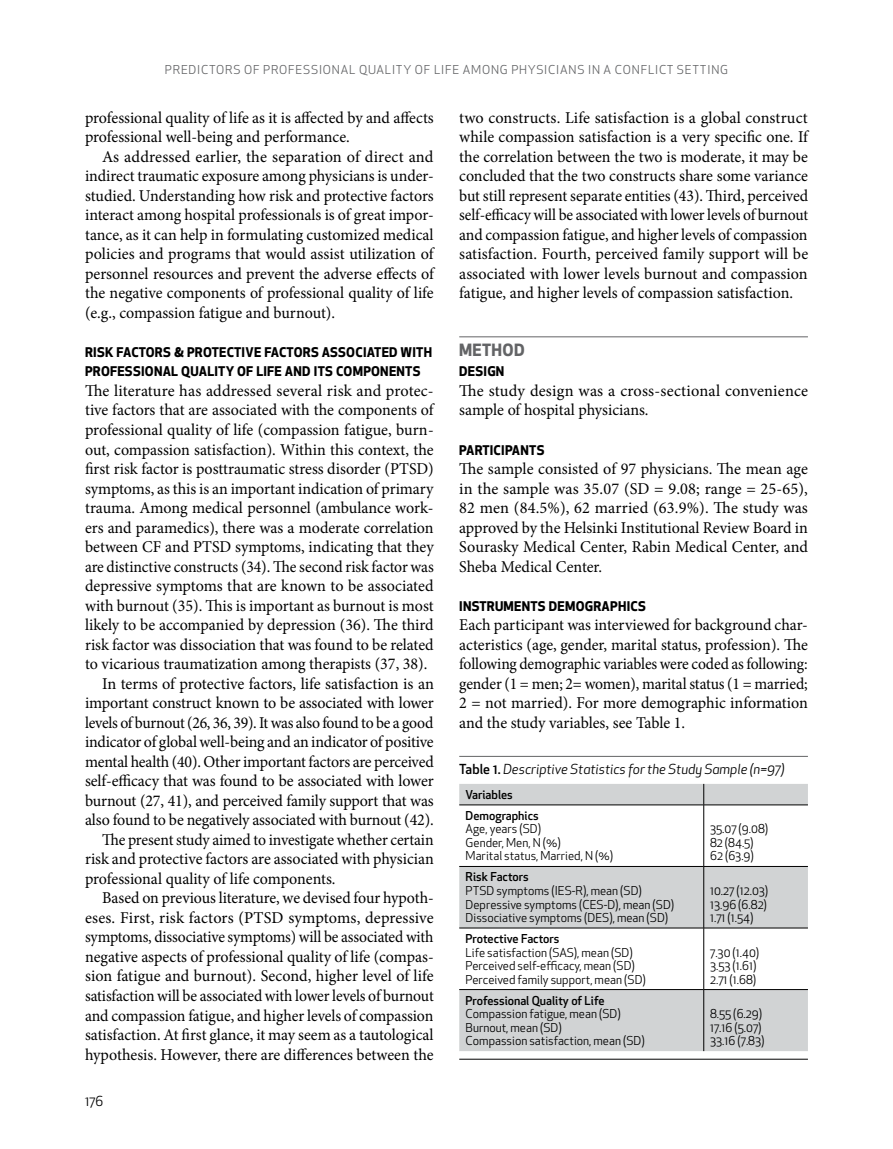
<style>
.page{position:relative;width:893px;height:1149px;background:#fff}
.page>*{position:absolute;margin:0;border:0;box-sizing:border-box;transform-origin:0 0}
.t1{font:16.5px/19.5px "Minion Pro";letter-spacing:-.005em;color:#000;text-align:justify}
.t2{font:16.5px "Minion Pro";letter-spacing:-.005em;color:#000;scale:.95 1}
.t3{font:16.5px "Minion Pro";letter-spacing:-.005em;color:#000;scale:.96 1}
.t4{font:700 16.5px "Apex New";letter-spacing:.02em;color:#636466}
.t5{font:italic 13.5px "Apex New";color:#000}
.t6{font:13.5px "Apex New";color:#000}
.t7{font:700 13.05px/19.5px "Apex New";letter-spacing:.02em;color:#000}
.t8{font:12px/13.5px "Apex New";color:#000}
.t9{font:500 12px/21px "Apex New";color:#000}
.t10{font:12px "Apex New";letter-spacing:.065em;color:#636466}
.s1{font-weight:500;font-style:normal}
</style>
<div class="page">
<hr style="left:459px;top:336px;width:349px;height:1px;background:#636466">
<hr style="left:459px;top:755px;width:349px;height:1px;background:#636466">
<svg style="left:459px;top:783px;width:349px;height:267px;fill:#d1d3d4"></svg>
<svg style="left:703px;top:783px;width:1px;height:21px"></svg>
<hr style="left:459px;top:804px;width:245px;height:1px;background:#000">
<hr style="left:704px;top:804px;width:104px;height:1px;background:#000">
<hr style="left:703px;top:804px;width:1px;height:62px;background:#000">
<hr style="left:459px;top:865px;width:245px;height:1px;background:#000">
<hr style="left:704px;top:865px;width:104px;height:1px;background:#000">
<hr style="left:703px;top:866px;width:1px;height:61px;background:#000">
<hr style="left:459px;top:927px;width:245px;height:1px;background:#000">
<hr style="left:704px;top:927px;width:104px;height:1px;background:#000">
<hr style="left:703px;top:927px;width:1px;height:62px;background:#000">
<hr style="left:459px;top:988px;width:245px;height:1px;background:#000">
<hr style="left:704px;top:988px;width:104px;height:1px;background:#000">
<hr style="left:703px;top:989px;width:1px;height:61px;background:#000">
<hr style="left:459px;top:1058px;width:349px;height:1px;background:#000">
<p class="t10" style="left:165px;top:62px;width:16px">Predict</p>
<p class="t10" style="left:216px;top:62px;width:80px">ors of Professi</p>
<p class="t10" style="left:323px;top:62px;width:77px">onal Quality</p>
<p class="t10" style="left:415px;top:62px;width:27px">of Life</p>
<p class="t10" style="left:463px;top:62px;width:65px">among Physicians</p>
<p class="t10" style="left:588px;top:62px;width:74px">in a Conflict</p>
<p class="t10" style="left:677px;top:62px;width:16px">Settin</p>
<p class="t10" style="left:720px;top:62px;width:9px">g</p>
<p class="t1" style="left:85px;top:108px;width:350px">professional quality of life as it is affected by and affects professional well-being and performance.</p>
<p class="t1" style="left:85px;top:147px;width:350px;text-indent:17px">As addressed earlier, the separation of direct and indirect traumatic exposure among physicians is under&shy;studied. Understanding how risk and protective factors interact among hospital professionals is of great impor&shy;tance, as it can help in formulating customized medical policies and programs that would assist utilization of personnel resources and prevent the adverse effects of the negative components of professional quality of life (e.g., compassion fatigue and burnout).</p>
<p class="t7" style="left:85px;top:342px;width:349px">RI SK FACTORS &amp; PROTECTIVE FACTORS ASSOCIATED WITH<br>PROFESSIONAL QUALITY OF LIFE AND ITS COMPONENTS</p>
<p class="t1" style="left:85px;top:381px;width:350px">The literature has addressed several risk and protec-</p>
<p class="t1" style="left:85px;top:400px;width:350px">tive factors that are associated with the components of</p>
<p class="t1" style="left:85px;top:420px;width:350px">professional quality of life (compassion fatigue, burn-</p>
<p class="t1" style="left:85px;top:439px;width:350px">out, compassion satisfaction). Within this context, the</p>
<p class="t1" style="left:85px;top:459px;width:350px">first risk factor is posttraumatic stress disorder (PTSD)</p>
<p class="t1" style="left:85px;top:478px;width:350px">symptoms, as this is an important indication of primary</p>
<p class="t1" style="left:85px;top:498px;width:350px">trauma. Among medical personnel (ambulance work-</p>
<p class="t1" style="left:85px;top:517px;width:350px">ers and paramedics), there was a moderate correlation</p>
<p class="t1" style="left:85px;top:537px;width:350px">between CF and PTSD symptoms, indicating that they</p>
<p class="t2" style="left:85px;top:555px;width:369px">are distinctive constructs (34). The second risk factor was</p>
<p class="t1" style="left:85px;top:576px;width:350px">depressive symptoms that are known to be associated</p>
<p class="t1" style="left:85px;top:595px;width:350px">with burnout (35). This is important as burnout is most</p>
<p class="t1" style="left:85px;top:615px;width:350px">likely to be accompanied by depression (36). The third</p>
<p class="t1" style="left:85px;top:634px;width:350px">risk factor was dissociation that was found to be related</p>
<p class="t1" style="left:85px;top:654px;width:344px">to vicarious traumatization among therapists (37, 38).</p>
<p class="t1" style="left:102px;top:673px;width:333px">In terms of protective factors, life satisfaction is an</p>
<p class="t1" style="left:85px;top:693px;width:350px">important construct known to be associated with lower</p>
<p class="t2" style="left:85px;top:711px;width:368px">levels of burnout (26, 36, 39). It was also found to be a good</p>
<p class="t1" style="left:85px;top:732px;width:350px">indicator of global well-being and an indicator of positive</p>
<p class="t3" style="left:85px;top:750px;width:365px">mental health (40). Other important factors are perceived</p>
<p class="t1" style="left:85px;top:771px;width:350px">self-efficacy that was found to be associated with lower</p>
<p class="t1" style="left:85px;top:790px;width:350px">burnout (27, 41), and perceived family support that was</p>
<p class="t1" style="left:85px;top:810px;width:350px">also found to be negatively associated with burnout (42).</p>
<p class="t2" style="left:102px;top:828px;width:351px">The present study aimed to investigate whether certain</p>
<p class="t1" style="left:85px;top:849px;width:350px">risk and protective factors are associated with physician</p>
<p class="t1" style="left:85px;top:868px;width:252px">professional quality of life components.</p>
<p class="t3" style="left:102px;top:886px;width:347px">Based on previous literature, we devised four hypoth-</p>
<p class="t1" style="left:85px;top:907px;width:350px">eses. First, risk factors (PTSD symptoms, depressive</p>
<p class="t2" style="left:85px;top:925px;width:368px">symptoms, dissociative symptoms) will be associated with</p>
<p class="t1" style="left:85px;top:946px;width:350px">negative aspects of professional quality of life (compas-</p>
<p class="t1" style="left:85px;top:966px;width:350px">sion fatigue and burnout). Second, higher level of life</p>
<p class="t2" style="left:85px;top:984px;width:369px">satisfaction will be associated with lower levels of burnout</p>
<p class="t3" style="left:85px;top:1003px;width:364px">and compassion fatigue, and higher levels of compassion</p>
<p class="t1" style="left:85px;top:1024px;width:350px">satisfaction. At first glance, it may seem as a tautological</p>
<p class="t1" style="left:85px;top:1044px;width:350px">hypothesis. However, there are differences between the</p>
<p class="t1" style="left:459px;top:108px;width:350px">two constructs. Life satisfaction is a global construct while compassion satisfaction is a very specific one. If the correlation between the two is moderate, it may be concluded that the two constructs share some variance but still represent separate entities (43). Third, perceived self-efficacy will be associated with lower levels of burnout and compassion fatigue, and higher levels of compassion satisfaction. Fourth, perceived family support will be associated with lower levels burnout and compassion fatigue, and higher levels of compassion satisfaction.</p>
<p class="t4" style="left:459px;top:338px;width:67px">METHOD</p>
<p class="t7" style="left:459px;top:361px;width:47px">DESIGN</p>
<p class="t1" style="left:459px;top:381px;width:350px">The study design was a cross-sectional convenience sample of hospital physicians.</p>
<p class="t7" style="left:459px;top:439px;width:87px">PARTICIPANTS</p>
<p class="t1" style="left:459px;top:459px;width:350px">The sample consisted of 97 physicians. The mean age in the sample was 35.07 (SD = 9.08; range = 25-65), 82 men (84.5%), 62 married (63.9%). The study was approved by the Helsinki Institutional Review Board in Sourasky Medical Center, Rabin Medical Center, and Sheba Medical Center.</p>
<p class="t7" style="left:459px;top:595px;width:188px">INSTRUMENTS DEMOGRAPHICS</p>
<p class="t1" style="left:459px;top:615px;width:350px">Each participant was interviewed for background char&shy;acteristics (age, gender, marital status, profession). The following demographic variables were coded as following: gender (1 = men; 2= women), marital status (1 = married; 2 = not married). For more demographic information and the study variables, see Table 1.</p>
<p class="t5" style="left:459px;top:760px;width:327px"><span class="s1">Table 1.</span> Descriptive Statistics for the study sample (n=97)</p>
<p class="t9" style="left:466px;top:783px;width:75px">Variables<br>Demographics</p>
<p class="t8" style="left:466px;top:822px;width:149px">Age, years (SD)<br>Gender, Men, N (%)<br>Marital status, Married, N (%)</p>
<p class="t8" style="left:710px;top:822px;width:60px">35.07 (9.08)<br>82 (84.5)<br>62 (63.9)</p>
<p class="t9" style="left:466px;top:866px;width:65px">Risk Factors</p>
<p class="t8" style="left:466px;top:883px;width:210px">PTSD symptoms (IES-R), mean (SD)<br>Depressive symptoms (CES-D), mean (SD)<br>Dissociative symptoms (DES), mean (SD(</p>
<p class="t8" style="left:710px;top:883px;width:60px;text-align:justify">10.27 (12.03)<br>13.96 (6.82)<br>1.71 (1.54)</p>
<p class="t9" style="left:466px;top:927px;width:95px">Protective Factors</p>
<p class="t8" style="left:466px;top:945px;width:182px">Life satisfaction (SAS), mean (SD)<br>Perceived self-efficacy, mean (SD)<br>Perceived family support, mean (SD)</p>
<p class="t8" style="left:710px;top:945px;width:51px">7.30 (1.40)<br>3.53 (1.61)<br>2.71 (1.68)</p>
<p class="t9" style="left:466px;top:989px;width:140px">Professional Quality of Life</p>
<p class="t8" style="left:466px;top:1006px;width:181px">Compassion fatigue, mean (SD)<br>Burnout, mean (SD)<br>Compassion satisfaction, mean (SD)</p>
<p class="t8" style="left:710px;top:1006px;width:56px">8.55 (6.29)<br>17.16 (5.07)<br>33.16 (7.83)</p>
<p class="t6" style="left:85px;top:1092px;width:20px">176</p>
</div>
